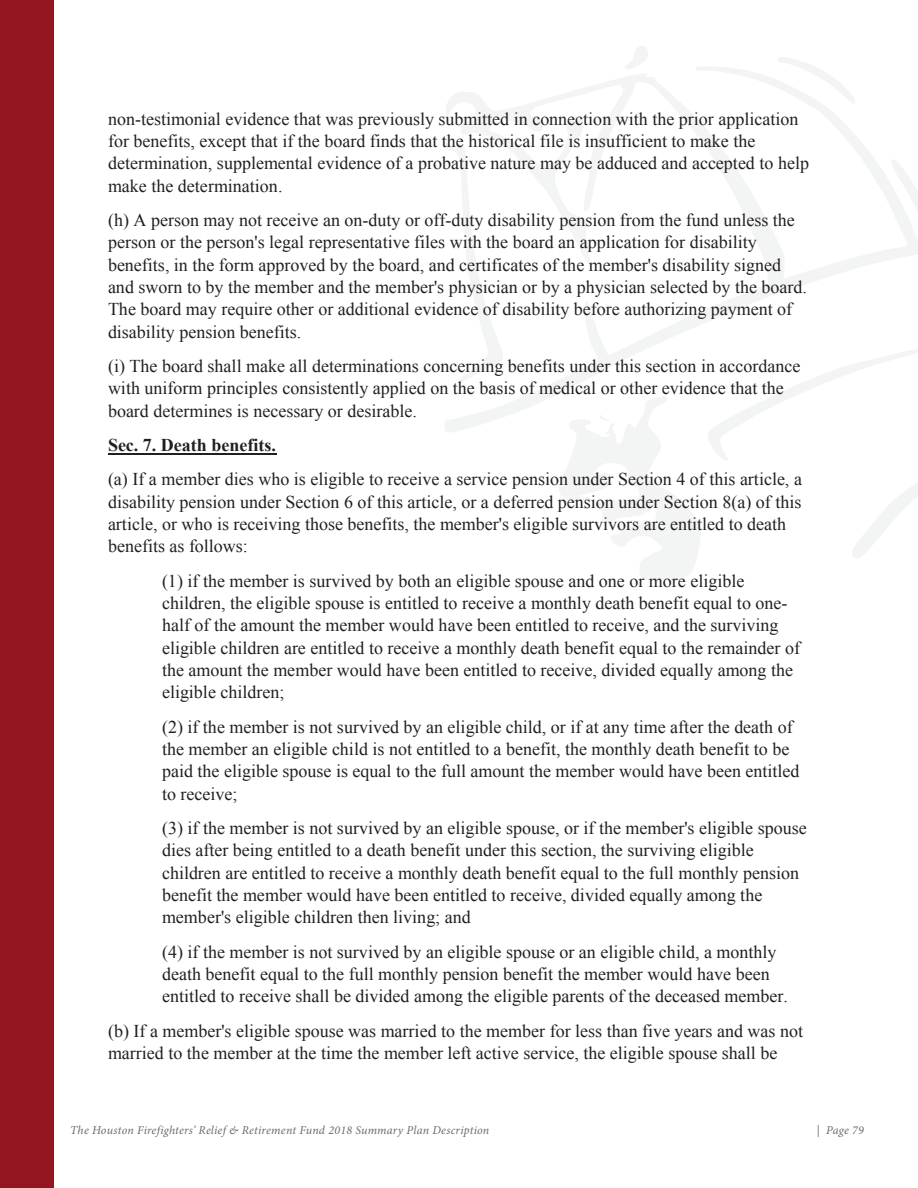
<style>
.page{position:relative;width:918px;height:1188px;background:#fff}
.page>*{position:absolute;margin:0;border:0;box-sizing:border-box;transform-origin:0 0}
.t1{font:18px/22.4px "Times New Roman";color:#231f20}
.t2{font:700 18px "Times New Roman";color:#231f20}
.t3{font:italic 12px "Minion Pro";letter-spacing:.02em;color:#696a6d}
</style>
<div class="page">
<svg style="left:559px;top:433px;width:359px;height:147px"></svg>
<svg style="left:445px;top:67px;width:473px;height:366px"></svg>
<svg style="left:444px;top:142px;width:60px;height:242px"></svg>
<svg style="left:623px;top:46px;width:26px;height:23px"></svg>
<svg style="left:777px;top:57px;width:78px;height:47px"></svg>
<div style="left:0;top:0;width:54px;height:1188px;background:#93161f"></div>
<hr style="left:108px;top:453px;width:168px;height:2px;background:#231f20">
<p class="t1" style="left:108px;top:107px;width:703px">non-testimonial evidence that was previously submitted in connection with the prior application for benefits, except that if the board finds that the historical file is insufficient to make the determination, supplemental evidence of a probative nature may be adduced and accepted to help make the determination.</p>
<p class="t1" style="left:108px;top:209px;width:701px">(h) A person may not receive an on-duty or off-duty disability pension from the fund unless the person or the person's legal representative files with the board an application for disability benefits, in the form approved by the board, and certificates of the member's disability signed and sworn to by the member and the member's physician or by a physician selected by the board.<br>The board may require other or additional evidence of disability before authorizing payment of disability pension benefits.</p>
<p class="t1" style="left:108px;top:355px;width:694px">(i) The board shall make all determinations concerning benefits under this section in accordance with uniform principles consistently applied on the basis of medical or other evidence that the board determines is necessary or desirable.</p>
<p class="t2" style="left:108px;top:435px;width:169px">Sec. 7. Death benefits.</p>
<p class="t1" style="left:108px;top:468px;width:695px">(a) If a member dies who is eligible to receive a service pension under Section 4 of this article, a disability pension under Section 6 of this article, or a deferred pension under Section 8(a) of this article, or who is receiving those benefits, the member's eligible survivors are entitled to death benefits as follows:</p>
<p class="t1" style="left:162px;top:569px;width:640px">(1) if the member is survived by both an eligible spouse and one or more eligible children, the eligible spouse is entitled to receive a monthly death benefit equal to one&shy;half of the amount the member would have been entitled to receive, and the surviving eligible children are entitled to receive a monthly death benefit equal to the remainder of the amount the member would have been entitled to receive, divided equally among the eligible children;</p>
<p class="t1" style="left:162px;top:716px;width:639px">(2) if the member is not survived by an eligible child, or if at any time after the death of the member an eligible child is not entitled to a benefit, the monthly death benefit to be paid the eligible spouse is equal to the full amount the member would have been entitled to receive;</p>
<p class="t1" style="left:162px;top:817px;width:646px">(3) if the member is not survived by an eligible spouse, or if the member's eligible spouse dies after being entitled to a death benefit under this section, the surviving eligible children are entitled to receive a monthly death benefit equal to the full monthly pension benefit the member would have been entitled to receive, divided equally among the member's eligible children then living; and</p>
<p class="t1" style="left:162px;top:941px;width:628px">(4) if the member is not survived by an eligible spouse or an eligible child, a monthly death benefit equal to the full monthly pension benefit the member would have been entitled to receive shall be divided among the eligible parents of the deceased member.</p>
<p class="t1" style="left:108px;top:1020px;width:697px">(b) If a member's eligible spouse was married to the member for less than five years and was not married to the member at the time the member left active service, the eligible spouse shall be</p>
<p class="t3" style="left:70px;top:1125px;width:421px">The Houston Firefighters’ Relief &amp; Retirement Fund 2018 Summary Plan Description</p>
<p class="t3" style="left:817px;top:1125px;width:49px">| Page 79</p>
</div>
